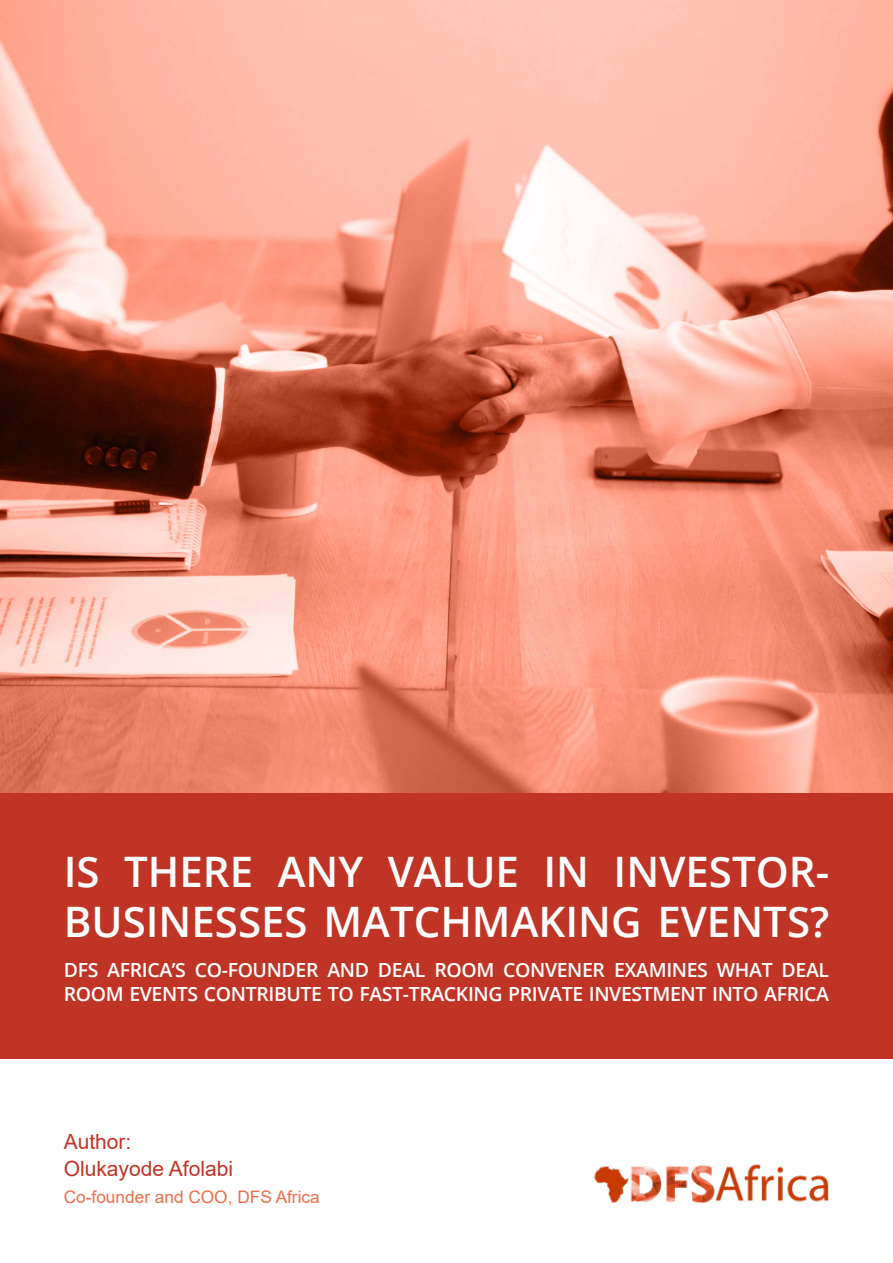
<style>
.page{position:relative;width:893px;height:1263px;background:#fff}
.page>*{position:absolute;margin:0;border:0;box-sizing:border-box;transform-origin:0 0}
.t1{font:600 42px/50.4px "Open Sans";color:#fff}
.t2{font:21px "Arial";color:#c03426}
.t3{font:600 19.5px/23.4px "Open Sans";letter-spacing:-.02em;color:#fff}
.t4{font:17.25px "Arial";color:#ec6e4d}
</style>
<div class="page">
<img style="left:0;top:0;width:893px;height:793px">
<div style="left:0;top:793px;width:893px;height:266px;background:#c03426"></div>
<img style="left:594px;top:1164px;width:235px;height:40px">
<p class="t1" style="left:64px;top:845px;width:767px">IS THERE ANY VALUE IN INVESTOR-<br>BUSINESSES MATCHMAKING EVENTS?</p>
<p class="t3" style="left:64px;top:958px;width:767px">DFS AFRICA’S CO-FOUNDER AND DEAL ROOM CONVENER EXAMINES WHAT DEAL<br>ROOM EVENTS CONTRIBUTE TO FAST-TRACKING PRIVATE INVESTMENT INTO AFRICA</p>
<p class="t2" style="left:64px;top:1127px;width:69px">Author:</p>
<p class="t2" style="left:64px;top:1154px;width:171px">Olukayode Afolabi</p>
<p class="t4" style="left:64px;top:1185px;width:257px">Co-founder and COO, DFS Africa</p>
</div>
